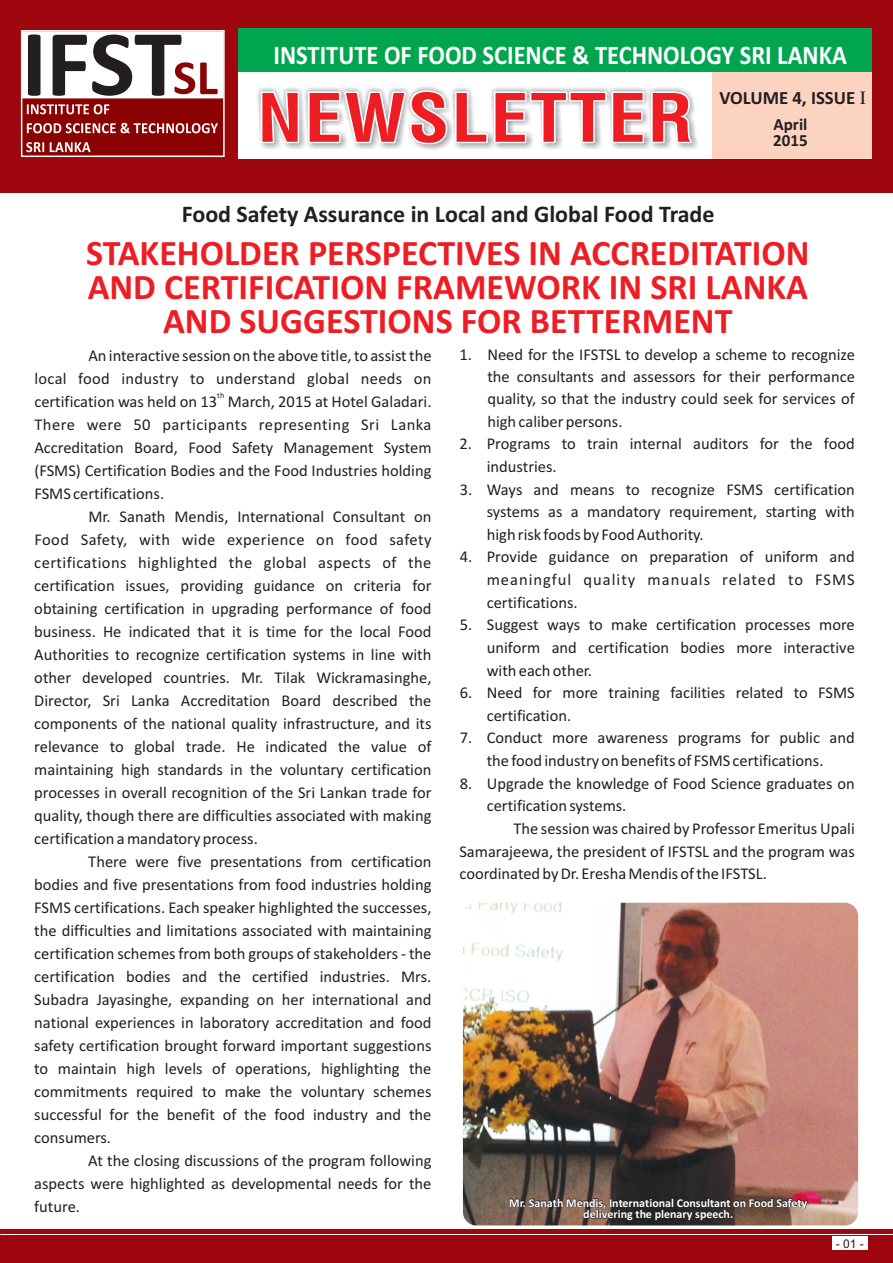
<style>
.page{position:relative;width:893px;height:1263px;background:#fff}
.page>*{position:absolute;margin:0;border:0;box-sizing:border-box;transform-origin:0 0}
.t1{font:64.8px "BD Hanover";letter-spacing:.03em;color:#ee1d23;scale:1.14 1}
.t2{font:700 36px/34.2px "Calibri";color:#ee1d23;text-align:center}
.t3{font:700 27px "Calibri";color:#fff;scale:.91 1}
.t4{font:700 24px "Calibri";color:#231f20}
.t5{font:700 18.75px "Calibri";color:#231f20}
.t6{font:700 16.95px/16px "Calibri";color:#231f20}
.t7{font:16.5px/23px "Calibri";color:#231f20;text-align:justify}
.t8{font:700 12px/11.6px "Calibri";color:#fff;text-align:center}
.t9{font:12px "Arial";color:#231f20}
.t10{font:8.25px "Calibri";color:#231f20}
.s1{font-family:"Times New Roman";font-weight:400}
.s2{color:#fff}
</style>
<div class="page">
<img style="left:463px;top:903px;width:395px;height:322px;border-radius:13px">
<div style="left:0;top:0;width:893px;height:192px;background:#9d070d"></div>
<div style="left:238px;top:71px;width:633px;height:88px;background:#fff"></div>
<img style="left:257px;top:87px;width:441px;height:63px">
<div style="left:712px;top:71px;width:159px;height:88px;background:#fcd2c0"></div>
<div style="left:238px;top:29px;width:633px;height:43px;background:#00a54f"></div>
<svg style="left:20px;top:30px;width:203px;height:127px;background:#a66b6b"></svg>
<div style="left:21px;top:30px;width:204px;height:127px;border:1px solid #fff"></div>
<div style="left:0;top:1229px;width:893px;height:34px;background:#9d070d"></div>
<hr style="left:0;top:1234px;width:893px;height:1px;background:#fff">
<div style="left:832px;top:1236px;width:35px;height:14px;background:#fff"></div>
<h3 class="t3" style="left:274px;top:43px;width:631px">INSTITUTE OF FOOD SCIENCE &amp; TECHNOLOGY SRI LANKA</h3>
<p class="t5" style="left:719px;top:90px;width:148px">VOLUME 4, ISSUE <span class="s1">I</span></p>
<p class="t6" style="left:773px;top:117px;width:36px">April<br>2015</p>
<h1 class="t1" style="left:257px;top:81px;width:384px"><span class="s2">N</span>EWSLETTER</h1>
<h3 class="t4" style="left:182px;top:204px;width:534px">Food Safety Assurance in Local and Global Food Trade</h3>
<h2 class="t2" style="left:86px;top:239px;width:725px">STAKEHOLDER PERSPECTIVES IN ACCREDITATION<br>AND CERTIFICATION FRAMEWORK IN SRI LANKA<br>AND SUGGESTIONS FOR BETTERMENT</h2>
<p class="t7" style="left:34px;top:345px;width:399px;text-align:right">An interactive session on the above title, to assist the<br>local food industry to understand global needs on</p>
<p class="t10" style="left:217px;top:392px;width:9px">th</p>
<p class="t7" style="left:34px;top:391px;width:399px">certification was held on 13 March, 2015 at Hotel Galadari.<br>There were 50 participants representing Sri Lanka Accreditation Board, Food Safety Management System (FSMS) Certification Bodies and the Food Industries holding FSMS certifications.</p>
<p class="t7" style="left:34px;top:506px;width:399px;text-indent:54px">Mr. Sanath Mendis, International Consultant on Food Safety, with wide experience on food safety certifications highlighted the global aspects of the certification issues, providing guidance on criteria for obtaining certification in upgrading performance of food business. He indicated that it is time for the local Food Authorities to recognize certification systems in line with other developed countries. Mr. Tilak Wickramasinghe, Director, Sri Lanka Accreditation Board described the components of the national quality infrastructure, and its relevance to global trade. He indicated the value of maintaining high standards in the voluntary certification processes in overall recognition of the Sri Lankan trade for quality, though there are difficulties associated with making certification a mandatory process.</p>
<p class="t7" style="left:34px;top:851px;width:399px;text-indent:54px">There were five presentations from certification bodies and five presentations from food industries holding FSMS certifications. Each speaker highlighted the successes, the difficulties and limitations associated with maintaining certification schemes from both groups of stakeholders - the certification bodies and the certified industries. Mrs.<br>Subadra Jayasinghe, expanding on her international and national experiences in laboratory accreditation and food safety certification brought forward important suggestions to maintain high levels of operations, highlighting the commitments required to make the voluntary schemes successful for the benefit of the food industry and the consumers.</p>
<p class="t7" style="left:34px;top:1150px;width:399px;text-indent:54px">At the closing discussions of the program following aspects were highlighted as developmental needs for the future.</p>
<p class="t7" style="left:487px;top:345px;width:369px;line-height:22.2px;text-indent:-28px">1. Need for the IFSTSL to develop a scheme to recognize the consultants and assessors for their performance quality, so that the industry could seek for services of high caliber persons.</p>
<p class="t7" style="left:487px;top:434px;width:369px;text-indent:-27px">2. Programs to train internal auditors for the food industries.</p>
<p class="t7" style="left:487px;top:479px;width:370px;text-indent:-27px">3. Ways and means to recognize FSMS certification systems as a mandatory requirement, starting with high risk foods by Food Authority.</p>
<p class="t7" style="left:487px;top:547px;width:370px;text-indent:-27px">4. Provide guidance on preparation of uniform and meaningful quality manuals related to FSMS certifications.</p>
<p class="t7" style="left:487px;top:615px;width:370px;text-indent:-27px">5. Suggest ways to make certification processes more uniform and certification bodies more interactive with each other.</p>
<p class="t7" style="left:487px;top:683px;width:370px;text-indent:-27px">6. Need for more training facilities related to FSMS certification.</p>
<p class="t7" style="left:460px;top:728px;width:397px;text-align:center">7. Conduct more awareness programs for public and the food industry on benefits of FSMS certifications.</p>
<p class="t7" style="left:487px;top:773px;width:370px;text-indent:-27px">8. Upgrade the knowledge of Food Science graduates on certification systems.</p>
<p class="t7" style="left:459px;top:818px;width:397px;text-indent:54px">The session was chaired by Professor Emeritus Upali Samarajeewa, the president of IFSTSL and the program was coordinated by Dr. Eresha Mendis of the IFSTSL.</p>
<p class="t8" style="left:509px;top:1198px;width:300px">Mr. Sanath Mendis, International Consultant on Food Safety delivering the plenary speech.</p>
<p class="t9" style="left:836px;top:1239px;width:30px">- 01 -</p>
</div>
